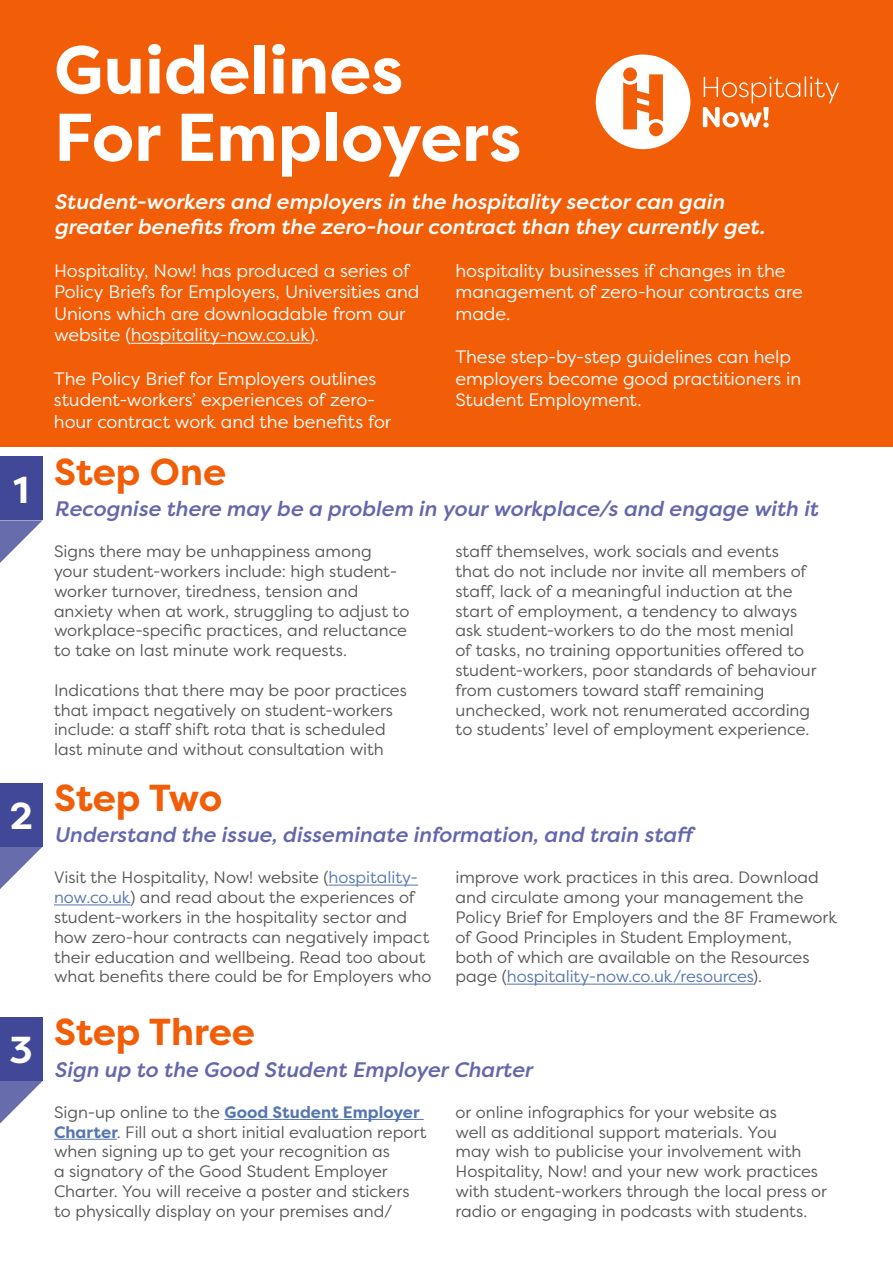
<style>
.page{position:relative;width:893px;height:1263px;background:#fff}
.page>*{position:absolute;margin:0;border:0;box-sizing:border-box;transform-origin:0 0}
.t1{font:700 67.5px/67.5px "Filson Pro";color:#fff}
.t2{font:700 37.5px "Filson Pro";color:#f25d07}
.t3{font:700 37.5px "Filson Pro";color:#fff}
.t4{font:italic 500 21px "Filson Pro";color:#6567ad}
.t5{font:italic 500 21px/25.2px "Filson Pro";color:#fff}
.t6{font:18px/21.6px "Filson Pro";letter-spacing:-.005em;color:#fff}
.t7{font:16.5px/19.8px "Filson Pro";color:#575756}
.s1{color:#5576af}
.s2{font-weight:700;color:#5576af}
</style>
<div class="page">
<div style="left:0;top:0;width:893px;height:446px;background:#f25d07"></div>
<hr style="left:131px;top:343px;width:179px;height:1px;background:#fff">
<hr style="left:328px;top:885px;width:90px;height:1px;background:#5576af">
<hr style="left:54px;top:904px;width:76px;height:1px;background:#5576af">
<hr style="left:507px;top:984px;width:246px;height:1px;background:#5576af">
<hr style="left:224px;top:1119px;width:200px;height:1px;background:#5576af">
<hr style="left:54px;top:1139px;width:63px;height:1px;background:#5576af">
<svg style="left:703px;top:76px;width:136px;height:51px"></svg>
<svg style="left:596px;top:55px;width:94px;height:94px"></svg>
<div style="left:0;top:457px;width:43px;height:63px;background:#424898"></div>
<svg style="left:0;top:520px;width:43px;height:43px"></svg>
<div style="left:0;top:783px;width:43px;height:64px;background:#424898"></div>
<svg style="left:0;top:847px;width:42px;height:42px"></svg>
<div style="left:0;top:1017px;width:43px;height:64px;background:#424898"></div>
<svg style="left:0;top:1081px;width:43px;height:42px"></svg>
<h2 class="t3" style="left:14px;top:466px;width:17px">1</h2>
<h2 class="t3" style="left:10px;top:792px;width:25px">2</h2>
<h2 class="t3" style="left:10px;top:1026px;width:25px">3</h2>
<h1 class="t1" style="left:54px;top:37px;width:469px">Guidelines<br>For Employers</h1>
<p class="t5" style="left:54px;top:188px;width:712px">Student-workers and employers in the hospitality sector can gain greater benefits from the zero-hour contract than they currently get.</p>
<p class="t6" style="left:54px;top:259px;width:367px">Hospitality, Now! has produced a series of Policy Briefs for Employers, Universities and Unions which are downloadable from our website (hospitality-now.co.uk).</p>
<p class="t6" style="left:54px;top:367px;width:339px">The Policy Brief for Employers outlines student-workers’ experiences of zero&shy;hour contract work and the benefits for</p>
<p class="t6" style="left:455px;top:259px;width:349px">hospitality businesses if changes in the management of zero-hour contracts are made.</p>
<p class="t6" style="left:455px;top:345px;width:347px">These step-by-step guidelines can help employers become good practitioners in<br>Student Employment.</p>
<h2 class="t2" style="left:54px;top:448px;width:174px">Step One</h2>
<p class="t4" style="left:54px;top:494px;width:765px">Recognise there may be a problem in your workplace/s and engage with it</p>
<p class="t7" style="left:54px;top:541px;width:357px">Signs there may be unhappiness among your student-workers include: high student&shy;worker turnover, tiredness, tension and anxiety when at work, struggling to adjust to workplace-specific practices, and reluctance to take on last minute work requests.</p>
<p class="t7" style="left:54px;top:680px;width:354px">Indications that there may be poor practices that impact negatively on student-workers include: a staff shift rota that is scheduled last minute and without consultation with</p>
<p class="t7" style="left:455px;top:541px;width:363px">staff themselves, work socials and events that do not include nor invite all members of staff, lack of a meaningful induction at the start of employment, a tendency to always ask student-workers to do the most menial<br>of tasks, no training opportunities offered to student-workers, poor standards of behaviour from customers toward staff remaining unchecked, work not renumerated according to students’ level of employment experience.</p>
<h2 class="t2" style="left:54px;top:774px;width:170px">Step Two</h2>
<p class="t4" style="left:54px;top:820px;width:643px">Understand the issue, disseminate information, and train staff</p>
<p class="t7" style="left:54px;top:867px;width:379px">Visit the Hospitality, Now! website (<span class="s1">hospitality&shy;now.co.uk</span>) and read about the experiences of student-workers in the hospitality sector and how zero-hour contracts can negatively impact their education and wellbeing. Read too about what benefits there could be for Employers who</p>
<p class="t7" style="left:455px;top:867px;width:383px">improve work practices in this area. Download and circulate among your management the Policy Brief for Employers and the 8F Framework of Good Principles in Student Employment,<br>both of which are available on the Resources page (<span class="s1">hospitality-now.co.uk/resources</span>).</p>
<h2 class="t2" style="left:54px;top:1008px;width:203px">Step Three</h2>
<p class="t4" style="left:54px;top:1055px;width:480px">Sign up to the Good Student Employer Charter</p>
<p class="t7" style="left:54px;top:1102px;width:374px">Sign-up online to the <span class="s2">Good Student Employer Charter</span>. Fill out a short initial evaluation report when signing up to get your recognition as<br>a signatory of the Good Student Employer Charter. You will receive a poster and stickers to physically display on your premises and/</p>
<p class="t7" style="left:455px;top:1102px;width:373px">or online infographics for your website as<br>well as additional support materials. You<br>may wish to publicise your involvement with Hospitality, Now! and your new work practices with student-workers through the local press or radio or engaging in podcasts with students.</p>
</div>
